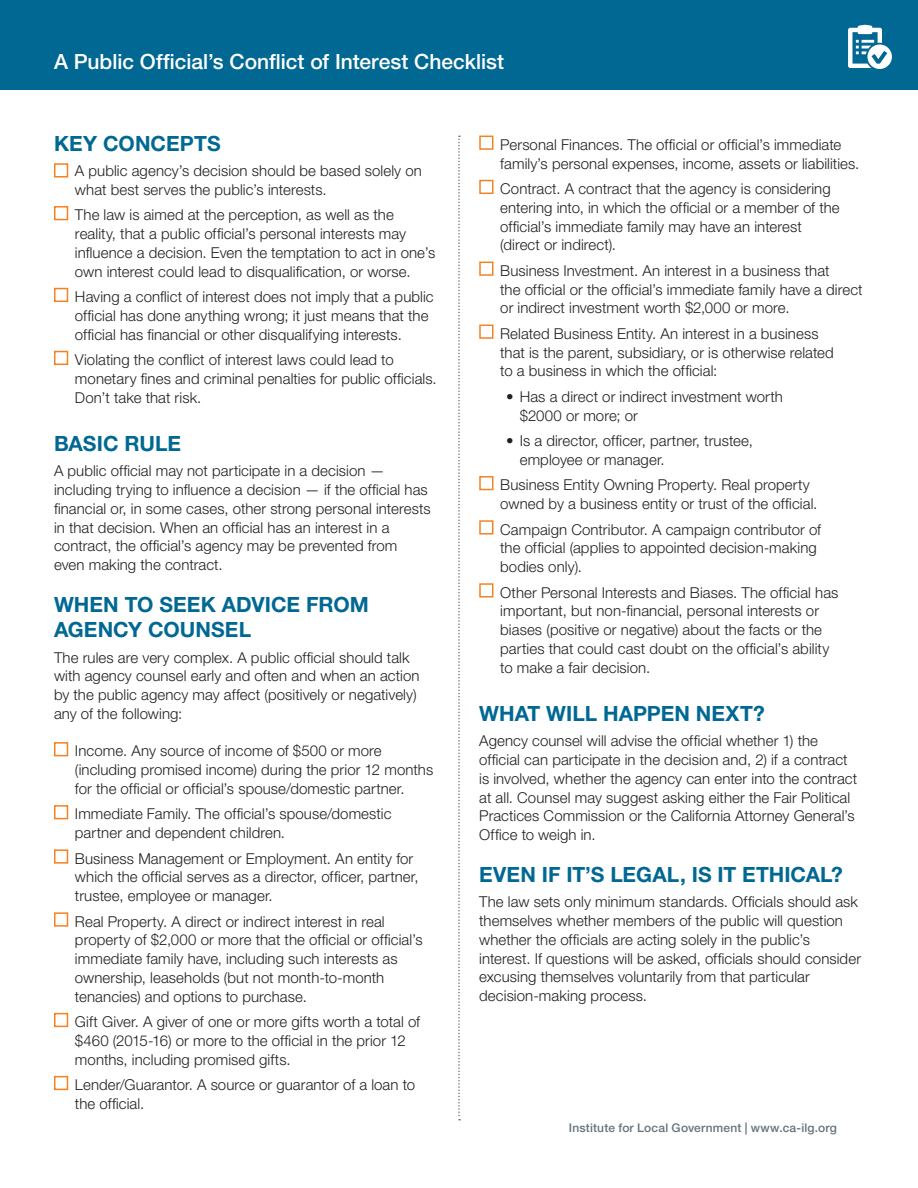
<style>
.page{position:relative;width:918px;height:1188px;background:#fff}
.page>*{position:absolute;margin:0;border:0;box-sizing:border-box;transform-origin:0 0}
.t1{font:700 21px/25.2px "Helvetica Neue LT Std";letter-spacing:.005em;color:#006893}
.t2{font:500 21px "Helvetica Neue LT Std";color:#fff}
.t3{font:300 15px/18.8px "Helvetica Neue LT Std";letter-spacing:.005em;color:#231f20}
.t4{font:500 12px "Helvetica Neue LT Std";letter-spacing:.015em;color:#65737a}
</style>
<div class="page">
<div style="left:54px;top:163px;width:14px;height:15px;border:2px solid #f58220"></div>
<div style="left:54px;top:206px;width:14px;height:14px;border:2px solid #f58220"></div>
<div style="left:54px;top:288px;width:14px;height:14px;border:2px solid #f58220"></div>
<div style="left:54px;top:351px;width:14px;height:14px;border:2px solid #f58220"></div>
<div style="left:54px;top:742px;width:14px;height:14px;border:2px solid #f58220"></div>
<div style="left:54px;top:805px;width:14px;height:14px;border:2px solid #f58220"></div>
<div style="left:54px;top:849px;width:14px;height:15px;border:2px solid #f58220"></div>
<div style="left:54px;top:912px;width:14px;height:15px;border:2px solid #f58220"></div>
<div style="left:54px;top:1013px;width:14px;height:14px;border:2px solid #f58220"></div>
<div style="left:54px;top:1076px;width:14px;height:14px;border:2px solid #f58220"></div>
<div style="left:479px;top:136px;width:14px;height:14px;border:2px solid #f58220"></div>
<div style="left:479px;top:180px;width:14px;height:14px;border:2px solid #f58220"></div>
<div style="left:479px;top:262px;width:14px;height:14px;border:2px solid #f58220"></div>
<div style="left:479px;top:325px;width:14px;height:14px;border:2px solid #f58220"></div>
<div style="left:479px;top:476px;width:14px;height:14px;border:2px solid #f58220"></div>
<div style="left:479px;top:520px;width:14px;height:15px;border:2px solid #f58220"></div>
<div style="left:479px;top:583px;width:14px;height:15px;border:2px solid #f58220"></div>
<div style="left:0;top:0;width:918px;height:90px;background:#006893"></div>
<svg style="left:848px;top:25px;width:44px;height:44px"></svg>
<svg style="left:458px;top:136px;width:2px;height:984px"></svg>
<h1 class="t2" style="left:54px;top:49px;width:452px">A Public Official’s Conflict of Interest Checklist</h1>
<h1 class="t1" style="left:54px;top:130px;width:168px">KEY CONCEPTS</h1>
<p class="t3" style="left:75px;top:161px;width:348px">A public agency’s decision should be based solely on what best serves the public’s interests.</p>
<p class="t3" style="left:75px;top:205px;width:362px">The law is aimed at the perception, as well as the reality, that a public official’s personal interests may influence a decision. Even the temptation to act in one’s own interest could lead to disqualification, or worse.</p>
<p class="t3" style="left:75px;top:287px;width:360px">Having a conflict of interest does not imply that a public official has done anything wrong; it just means that the official has financial or other disqualifying interests.</p>
<p class="t3" style="left:75px;top:350px;width:363px">Violating the conflict of interest laws could lead to monetary fines and criminal penalties for public officials.<br>Don’t take that risk.</p>
<h1 class="t1" style="left:54px;top:430px;width:129px">BASIC RULE</h1>
<p class="t3" style="left:54px;top:461px;width:378px">A public official may not participate in a decision — including trying to influence a decision — if the official has financial or, in some cases, other strong personal interests in that decision. When an official has an interest in a contract, the official’s agency may be prevented from even making the contract.</p>
<h1 class="t1" style="left:54px;top:591px;width:316px">WHEN TO SEEK ADVICE FROM<br>AGENCY COUNSEL</h1>
<p class="t3" style="left:54px;top:648px;width:367px">The rules are very complex. A public official should talk with agency counsel early and often and when an action by the public agency may affect (positively or negatively) any of the following:</p>
<p class="t3" style="left:75px;top:741px;width:360px">Income. Any source of income of $500 or more (including promised income) during the prior 12 months for the official or official’s spouse/domestic partner.</p>
<p class="t3" style="left:75px;top:804px;width:318px">Immediate Family. The official’s spouse/domestic partner and dependent children.</p>
<p class="t3" style="left:75px;top:849px;width:345px">Business Management or Employment. An entity for which the official serves as a director, officer, partner, trustee, employee or manager.</p>
<p class="t3" style="left:75px;top:912px;width:349px">Real Property. A direct or indirect interest in real property of $2,000 or more that the official or official’s immediate family have, including such interests as ownership, leaseholds (but not month-to-month tenancies) and options to purchase.</p>
<p class="t3" style="left:75px;top:1012px;width:347px">Gift Giver. A giver of one or more gifts worth a total of $460 (2015-16) or more to the official in the prior 12 months, including promised gifts.</p>
<p class="t3" style="left:75px;top:1075px;width:342px">Lender/Guarantor. A source or guarantor of a loan to the official.</p>
<p class="t3" style="left:500px;top:135px;width:361px">Personal Finances. The official or official’s immediate family’s personal expenses, income, assets or liabilities.</p>
<p class="t3" style="left:500px;top:179px;width:341px">Contract. A contract that the agency is considering entering into, in which the official or a member of the official’s immediate family may have an interest (direct or indirect).</p>
<p class="t3" style="left:500px;top:261px;width:364px">Business Investment. An interest in a business that<br>the official or the official’s immediate family have a direct or indirect investment worth $2,000 or more.</p>
<p class="t3" style="left:500px;top:324px;width:335px">Related Business Entity. An interest in a business that is the parent, subsidiary, or is otherwise related to a business in which the official:</p>
<p class="t3" style="left:520px;top:387px;width:265px;text-indent:-14px">• Has a direct or indirect investment worth $2000 or more; or</p>
<p class="t3" style="left:520px;top:431px;width:235px;text-indent:-14px">• Is a director, officer, partner, trustee, employee or manager.</p>
<p class="t3" style="left:500px;top:475px;width:319px">Business Entity Owning Property. Real property owned by a business entity or trust of the official.</p>
<p class="t3" style="left:500px;top:520px;width:322px">Campaign Contributor. A campaign contributor of the official (applies to appointed decision-making bodies only).</p>
<p class="t3" style="left:500px;top:583px;width:340px">Other Personal Interests and Biases. The official has important, but non-financial, personal interests or biases (positive or negative) about the facts or the parties that could cast doubt on the official’s ability to make a fair decision.</p>
<h1 class="t1" style="left:479px;top:700px;width:287px">WHAT WILL HAPPEN NEXT?</h1>
<p class="t3" style="left:479px;top:731px;width:379px">Agency counsel will advise the official whether 1) the official can participate in the decision and, 2) if a contract is involved, whether the agency can enter into the contract at all. Counsel may suggest asking either the Fair Political Practices Commission or the California Attorney General’s Office to weigh in.</p>
<h1 class="t1" style="left:479px;top:861px;width:365px">EVEN IF IT’S LEGAL, IS IT ETHICAL?</h1>
<p class="t3" style="left:479px;top:892px;width:383px">The law sets only minimum standards. Officials should ask themselves whether members of the public will question whether the officials are acting solely in the public’s interest. If questions will be asked, officials should consider excusing themselves voluntarily from that particular decision-making process.</p>
<p class="t4" style="left:569px;top:1120px;width:270px">Institute for Local Government | www.ca-ilg.org</p>
</div>
